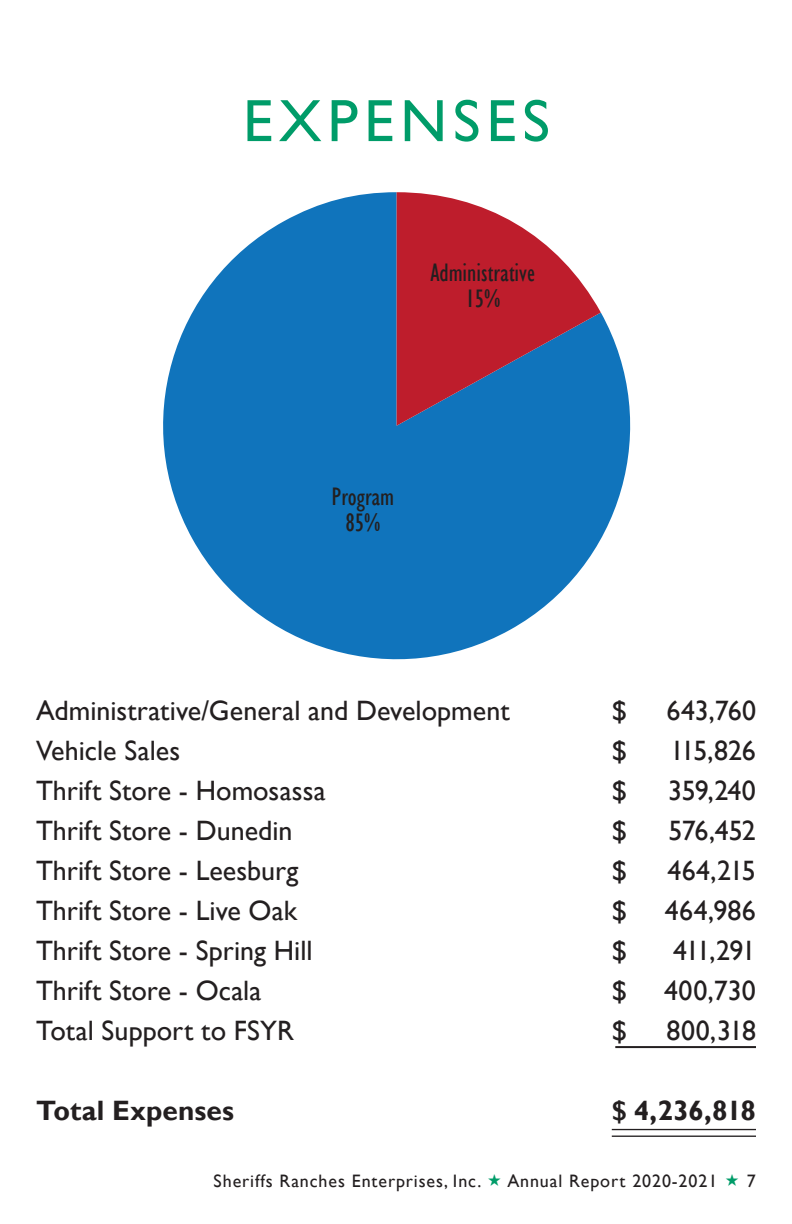
<style>
.page{position:relative;width:792px;height:1224px;background:#fff}
.page>*{position:absolute;margin:0;border:0;box-sizing:border-box;transform-origin:0 0}
.t1{font:60px "Gill Sans";letter-spacing:.1em;color:#009c69}
.t2{font:28px "Gill Sans";color:#231f20}
.t3{font:700 28px "Gill Sans";letter-spacing:.005em;color:#231f20}
.t4{font:condensed 26px "Gill Sans";color:#231f20}
.t5{font:18px "Gill Sans";letter-spacing:.05em;color:#231f20}
</style>
<div class="page">
<svg style="left:163px;top:192px;width:468px;height:468px;fill:#1074bc"></svg>
<svg style="left:397px;top:192px;width:204px;height:234px;background:#9d536e"></svg>
<hr style="left:615px;top:1046px;width:141px;height:2px;background:#231f20">
<hr style="left:612px;top:1129px;width:144px;height:1px;background:#231f20">
<hr style="left:612px;top:1136px;width:144px;height:1px;background:#231f20">
<p class="t1" style="left:243px;top:86px;width:308px">EXPENSES</p>
<p class="t4" style="left:430px;top:257px;width:106px">Administrative</p>
<p class="t4" style="left:465px;top:283px;width:36px">15%</p>
<p class="t4" style="left:332px;top:481px;width:64px">Program</p>
<p class="t4" style="left:345px;top:507px;width:36px">85%</p>
<p class="t2" style="left:36px;top:695px;width:475px">Administrative/General and Development</p>
<p class="t2" style="left:612px;top:695px;width:17px">$</p>
<p class="t2" style="left:667px;top:695px;width:91px">643,760</p>
<p class="t2" style="left:36px;top:735px;width:146px">Vehicle Sales</p>
<p class="t2" style="left:612px;top:735px;width:17px">$</p>
<p class="t2" style="left:670px;top:735px;width:87px">115,826</p>
<p class="t2" style="left:36px;top:775px;width:291px">Thrift Store - Homosassa</p>
<p class="t2" style="left:612px;top:775px;width:17px">$</p>
<p class="t2" style="left:668px;top:775px;width:89px">359,240</p>
<p class="t2" style="left:36px;top:815px;width:258px">Thrift Store - Dunedin</p>
<p class="t2" style="left:612px;top:815px;width:17px">$</p>
<p class="t2" style="left:669px;top:815px;width:89px">576,452</p>
<p class="t2" style="left:36px;top:855px;width:264px">Thrift Store - Leesburg</p>
<p class="t2" style="left:612px;top:855px;width:17px">$</p>
<p class="t2" style="left:667px;top:855px;width:90px">464,215</p>
<p class="t2" style="left:36px;top:895px;width:263px">Thrift Store - Live Oak</p>
<p class="t2" style="left:612px;top:895px;width:17px">$</p>
<p class="t2" style="left:665px;top:895px;width:92px">464,986</p>
<p class="t2" style="left:36px;top:935px;width:278px">Thrift Store - Spring Hill</p>
<p class="t2" style="left:612px;top:935px;width:17px">$</p>
<p class="t2" style="left:673px;top:935px;width:84px">411,291</p>
<p class="t2" style="left:36px;top:975px;width:227px">Thrift Store - Ocala</p>
<p class="t2" style="left:612px;top:975px;width:17px">$</p>
<p class="t2" style="left:664px;top:975px;width:93px">400,730</p>
<p class="t2" style="left:36px;top:1015px;width:260px">Total Support to FSYR</p>
<p class="t2" style="left:612px;top:1015px;width:17px">$</p>
<p class="t2" style="left:666px;top:1015px;width:91px">800,318</p>
<p class="t3" style="left:36px;top:1094px;width:200px">Total Expenses</p>
<p class="t3" style="left:612px;top:1094px;width:145px">$ 4,236,818</p>
<p class="t5" style="left:214px;top:1170px;width:269px">Sheriffs Ranches Enterprises, Inc.</p>
<p class="t5" style="left:507px;top:1170px;width:211px">Annual Report 2020-2021</p>
<p class="t5" style="left:747px;top:1170px;width:10px">7</p>
</div>
